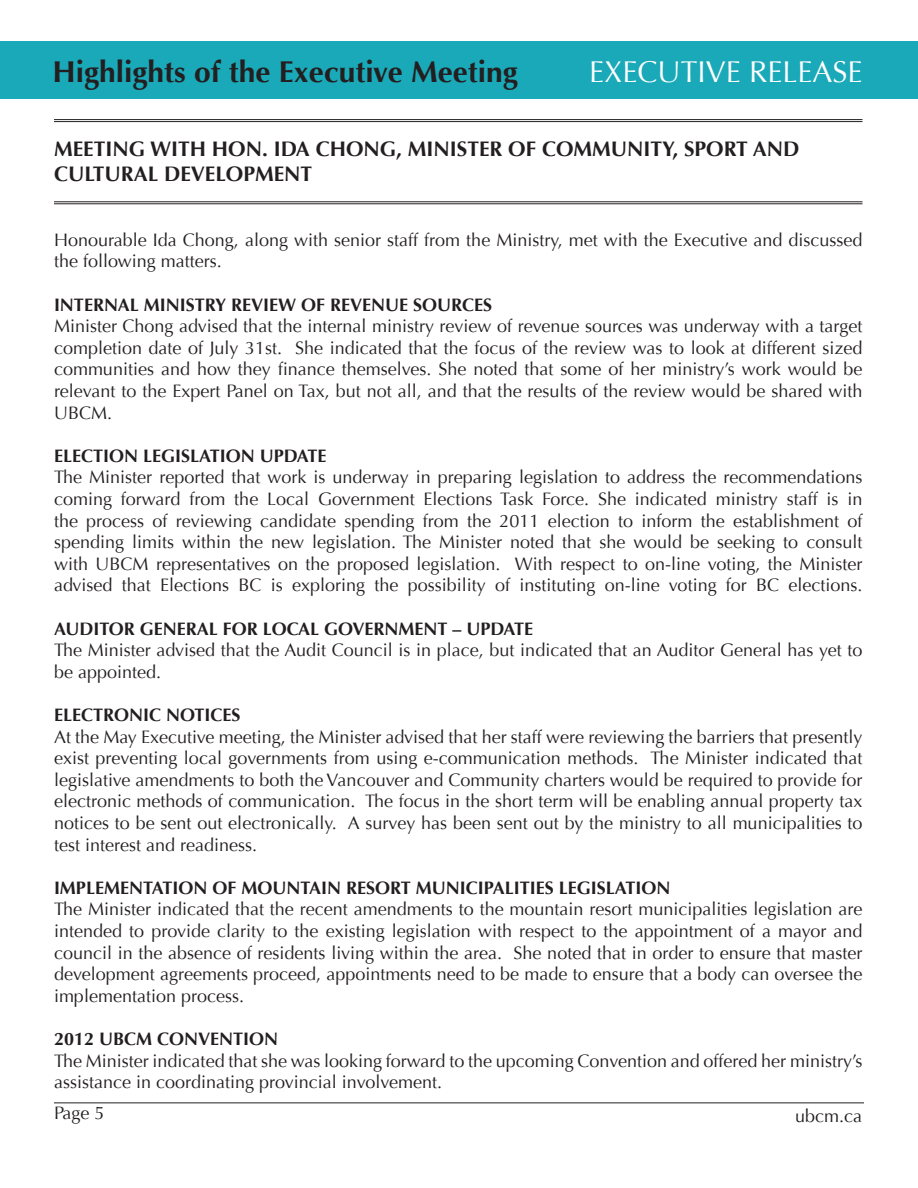
<style>
.page{position:relative;width:918px;height:1188px;background:#fff}
.page>*{position:absolute;margin:0;border:0;box-sizing:border-box;transform-origin:0 0}
.t1{font:700 30px "Optima";color:#231f20}
.t2{font:30px "Optima";color:#fff}
.Heading{font:700 21px/25.2px "Optima";color:#231f20}
.t3{font:18px/21.6px "Optima";color:#231f20;text-align:justify}
.t4{font:700 18px "Optima";color:#231f20}
</style>
<div class="page">
<div style="left:0;top:41px;width:918px;height:57px;background:#1aa9b8"></div>
<hr style="left:54px;top:1102px;width:810px;height:1px;background:#231f20">
<hr style="left:54px;top:119px;width:808px;height:1px;background:#231f20">
<hr style="left:54px;top:121px;width:808px;height:1px;background:#231f20">
<hr style="left:54px;top:201px;width:808px;height:1px;background:#231f20">
<hr style="left:54px;top:203px;width:808px;height:1px;background:#231f20">
<h1 class="t1" style="left:52px;top:55px;width:467px">Highlights of the Executive Meeting</h1>
<h1 class="t2" style="left:589px;top:54px;width:275px">EXECUTIVE RELEASE</h1>
<p class="Heading" style="left:54px;top:136px;width:747px">MEETING WITH HON. IDA CHONG, MINISTER OF COMMUNITY, SPORT AND<br>CULTURAL DEVELOPMENT</p>
<p class="t3" style="left:54px;top:229px;width:810px">Honourable Ida Chong, along with senior staff from the Ministry, met with the Executive and discussed the following matters.</p>
<p class="t4" style="left:54px;top:294px;width:440px">INTERNAL MINISTRY REVIEW OF REVENUE SOURCES</p>
<p class="t3" style="left:54px;top:316px;width:810px">Minister Chong advised that the internal ministry review of revenue sources was underway with a target completion date of July 31st. She indicated that the focus of the review was to look at different sized communities and how they finance themselves. She noted that some of her ministry’s work would be relevant to the Expert Panel on Tax, but not all, and that the results of the review would be shared with UBCM.</p>
<p class="t4" style="left:54px;top:445px;width:274px">ELECTION LEGISLATION UPDATE</p>
<p class="t3" style="left:54px;top:467px;width:810px">The Minister reported that work is underway in preparing legislation to address the recommendations coming forward from the Local Government Elections Task Force. She indicated ministry staff is in the process of reviewing candidate spending from the 2011 election to inform the establishment of spending limits within the new legislation. The Minister noted that she would be seeking to consult with UBCM representatives on the proposed legislation. With respect to on-line voting, the Minister advised that Elections BC is exploring the possibility of instituting on-line voting for BC elections.</p>
<p class="t4" style="left:54px;top:618px;width:481px">AUDITOR GENERAL FOR LOCAL GOVERNMENT – UPDATE</p>
<p class="t3" style="left:54px;top:640px;width:810px">The Minister advised that the Audit Council is in place, but indicated that an Auditor General has yet to be appointed.</p>
<p class="t4" style="left:54px;top:704px;width:188px">ELECTRONIC NOTICES</p>
<p class="t3" style="left:54px;top:726px;width:810px">At the May Executive meeting, the Minister advised that her staff were reviewing the barriers that presently exist preventing local governments from using e-communication methods. The Minister indicated that legislative amendments to both the Vancouver and Community charters would be required to provide for electronic methods of communication. The focus in the short term will be enabling annual property tax notices to be sent out electronically. A survey has been sent out by the ministry to all municipalities to test interest and readiness.</p>
<p class="t4" style="left:54px;top:877px;width:618px">IMPLEMENTATION OF MOUNTAIN RESORT MUNICIPALITIES LEGISLATION</p>
<p class="t3" style="left:54px;top:899px;width:810px">The Minister indicated that the recent amendments to the mountain resort municipalities legislation are intended to provide clarity to the existing legislation with respect to the appointment of a mayor and council in the absence of residents living within the area. She noted that in order to ensure that master development agreements proceed, appointments need to be made to ensure that a body can oversee the implementation process.</p>
<p class="t4" style="left:54px;top:1028px;width:226px">2012 UBCM CONVENTION</p>
<p class="t3" style="left:54px;top:1050px;width:810px">The Minister indicated that she was looking forward to the upcoming Convention and offered her ministry’s assistance in coordinating provincial involvement.</p>
<p class="t3" style="left:54px;top:1102px;width:52px">Page 5</p>
<p class="t3" style="left:795px;top:1105px;width:69px">ubcm.ca</p>
</div>
